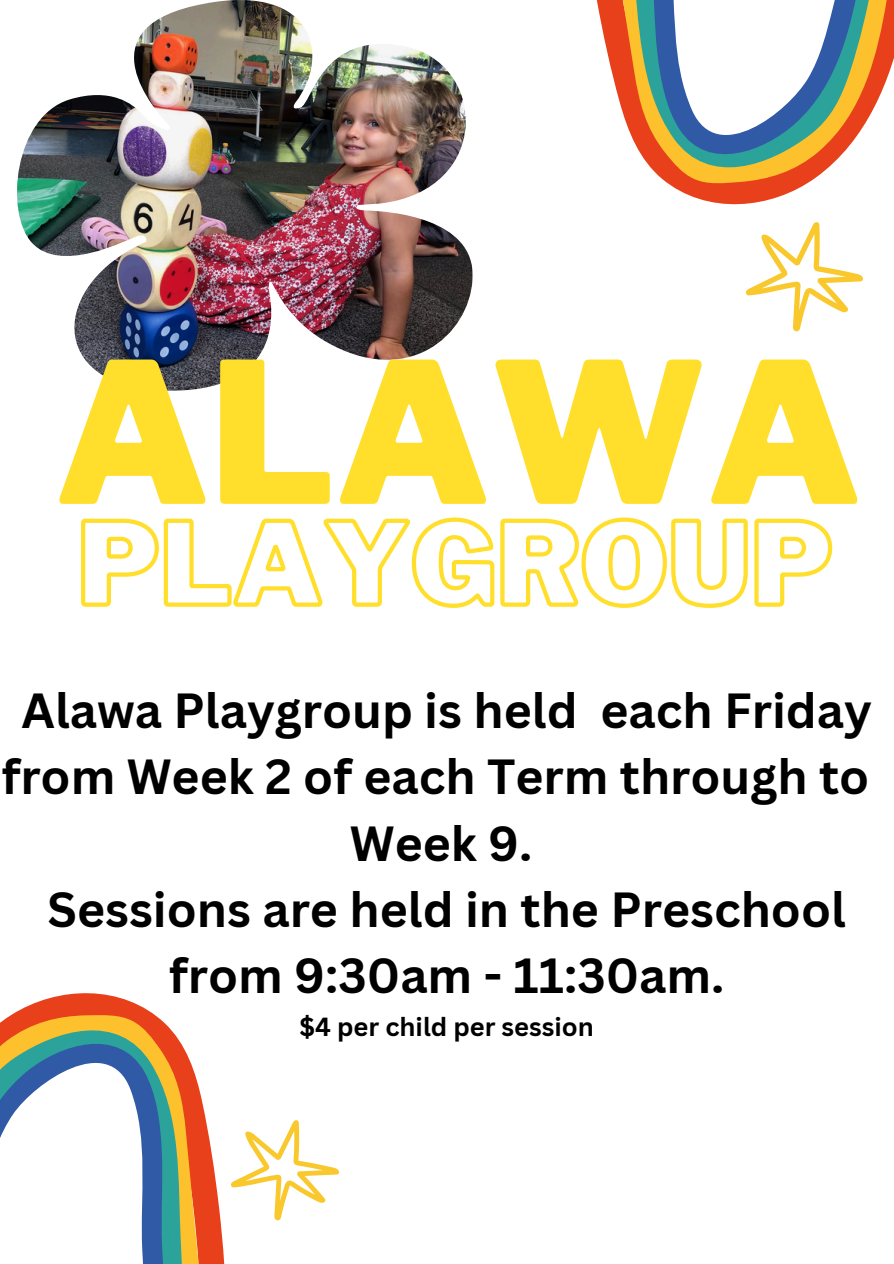
<style>
.page{position:relative;width:894px;height:1264px;background:#fff}
.page>*{position:absolute;margin:0;border:0;box-sizing:border-box;transform-origin:0 0}
.t1{font:900 194.4px "Libre Franklin";color:#ffdf2b}
.t2{font:700 48px/66.3px "Canva Sans";color:#000;text-align:center}
.t3{font:700 25.5px "Canva Sans";color:#000}
</style>
<div class="page">
<svg style="left:18px;top:993px;width:207px;height:270px"></svg>
<svg style="left:187px;top:1014px;width:25px;height:249px;fill:#e7401a"></svg>
<svg style="left:0;top:1011px;width:187px;height:252px;background:#dd954c"></svg>
<svg style="left:0;top:1026px;width:174px;height:237px"></svg>
<svg style="left:682px;top:192px;width:109px;height:13px"></svg>
<svg style="left:596px;top:0;width:17px;height:76px"></svg>
<svg style="left:613px;top:0;width:204px;height:192px;fill:#e7401a"></svg>
<svg style="left:625px;top:0;width:268px;height:177px"></svg>
<svg style="left:745px;top:222px;width:117px;height:109px"></svg>
<svg style="left:231px;top:1120px;width:108px;height:100px"></svg>
<img style="left:17px;top:0;width:455px;height:391px">
<svg style="left:81px;top:517px;width:752px;height:91px"></svg>
<p class="t1" style="left:55px;top:316px;width:808px">ALAWA</p>
<h1 class="t2" style="left:2px;top:676px;width:871px">Alawa Playgroup is held each Friday from Week 2 of each Term through to</h1>
<h2 class="t2" style="left:350px;top:808px;width:184px">Week 9.</h2>
<p class="t2" style="left:48px;top:875px;width:799px">Sessions are held in the Preschool from 9:30am - 11:30am.</p>
<p class="t3" style="left:299px;top:1008px;width:296px">$4 per child per session</p>
</div>
